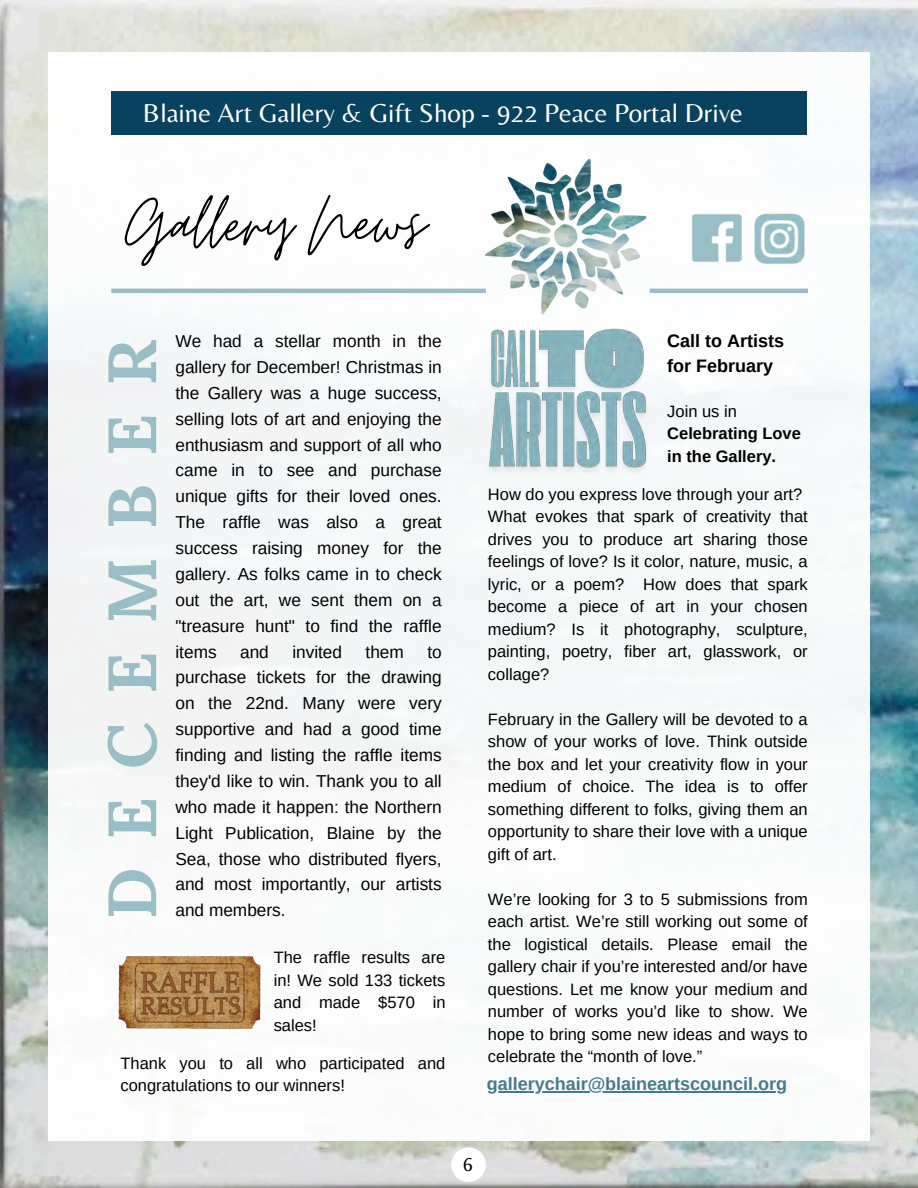
<style>
.page{position:relative;width:918px;height:1188px;background:#fff}
.page>*{position:absolute;margin:0;border:0;box-sizing:border-box;transform-origin:0 0}
.t1{font:83.55px "Moon Time";color:#000}
.t2{font:700 68.1px "Lora";letter-spacing:.41em;color:#99bec6}
.t3{font:27px "Belleza";color:#fff}
.t4{font:19.5px "Belleza";color:#000}
.t5{font:700 18px "Arimo";color:#427b8f}
.t6{font:700 18px/24.8px "Arimo";color:#000}
.t7{font:17.25px/25.8px "Arimo";color:#000;text-align:justify}
.t8{font:16.5px/22.5px "Arimo";color:#000;text-align:justify}
.t9{font:700 16.5px/22.5px "Arimo";color:#000}
.s1{font-weight:400}
</style>
<div class="page">
<img style="left:0;top:0;width:918px;height:1188px">
<div style="left:48px;top:52px;width:822px;height:1089px;background:#fff"></div>
<div style="left:111px;top:92px;width:696px;height:43px;background:#09425e"></div>
<div style="left:451px;top:1147px;width:35px;height:35px;background:#fff;border-radius:50%"></div>
<img style="left:484px;top:158px;width:170px;height:157px">
<img style="left:692px;top:214px;width:49px;height:48px">
<img style="left:752px;top:213px;width:53px;height:53px">
<hr style="left:111px;top:289px;width:375px;height:4px;background:#99bec6">
<hr style="left:650px;top:289px;width:158px;height:4px;background:#99bec6">
<img style="left:118px;top:956px;width:143px;height:73px">
<img style="left:481px;top:383px;width:174px;height:113px">
<img style="left:483px;top:329px;width:63px;height:83px">
<img style="left:532px;top:328px;width:118px;height:83px">
<hr style="left:487px;top:1091px;width:300px;height:1px;background:#427b8f">
<h6 class="t3" style="left:143px;top:97px;width:601px">Blaine Art Gallery &amp; Gift Shop - 922 Peace Portal Drive</h6>
<h4 class="t1" style="left:125px;top:173px;width:303px">Gallery News</h4>
<p class="t2" style="left:88px;top:919px;width:582px;rotate:-90deg">DECEMBER</p>
<p class="t7" style="left:175px;top:328px;width:268px">We had a stellar month in the gallery for December! Christmas in the Gallery was a huge success, selling lots of art and enjoying the enthusiasm and support of all who came in to see and purchase unique gifts for their loved ones.<br>The raffle was also a great success raising money for the gallery. As folks came in to check out the art, we sent them on a "treasure hunt" to find the raffle items</p>
<p class="t7" style="left:240px;top:639px;width:30px">and</p>
<p class="t7" style="left:292px;top:639px;width:51px">invited</p>
<p class="t7" style="left:366px;top:639px;width:40px">them</p>
<p class="t7" style="left:175px;top:639px;width:268px;text-indent:252px">to purchase tickets for the drawing on the 22nd. Many were very supportive and had a good time finding and listing the raffle items they'd like to win. Thank you to all who made it happen: the Northern Light Publication, Blaine by the Sea, those who distributed flyers, and most importantly, our artists</p>
<p class="t7" style="left:175px;top:897px;width:112px">and members.</p>
<p class="t8" style="left:274px;top:946px;width:173px">The raffle results are in! We sold 133 tickets and made $570 in sales!</p>
<p class="t8" style="left:120px;top:1052px;width:326px">Thank you to all who participated and congratulations to our winners!</p>
<p class="t6" style="left:667px;top:328px;width:118px">Call to Artists for February</p>
<p class="t9" style="left:667px;top:400px;width:135px"><span class="s1">Join us in<br></span>Celebrating Love in the Gallery.</p>
<h5 class="t8" style="left:488px;top:483px;width:316px">How do you express love through your art?</h5>
<p class="t8" style="left:488px;top:505px;width:321px">What evokes that spark of creativity that drives you to produce art sharing those feelings of love? Is it color, nature, music, a lyric, or a poem? How does that spark become a piece of art in your chosen medium? Is it photography, sculpture, painting, poetry, fiber art, glasswork, or collage?</p>
<p class="t8" style="left:488px;top:708px;width:321px">February in the Gallery will be devoted to a show of your works of love. Think outside the box and let your creativity flow in your medium of choice. The idea is to offer something different to folks, giving them an opportunity to share their love with a unique gift of art.</p>
<p class="t8" style="left:488px;top:888px;width:321px">We’re looking for 3 to 5 submissions from each artist. We’re still working out some of the logistical details. Please email the gallery chair if you’re interested and/or have questions. Let me know your medium and number of works you’d like to show. We hope to bring some new ideas and ways to celebrate the “month of love.”</p>
<p class="t5" style="left:487px;top:1074px;width:302px">gallerychair@blaineartscouncil.org</p>
<p class="t4" style="left:463px;top:1153px;width:11px">6</p>
</div>
